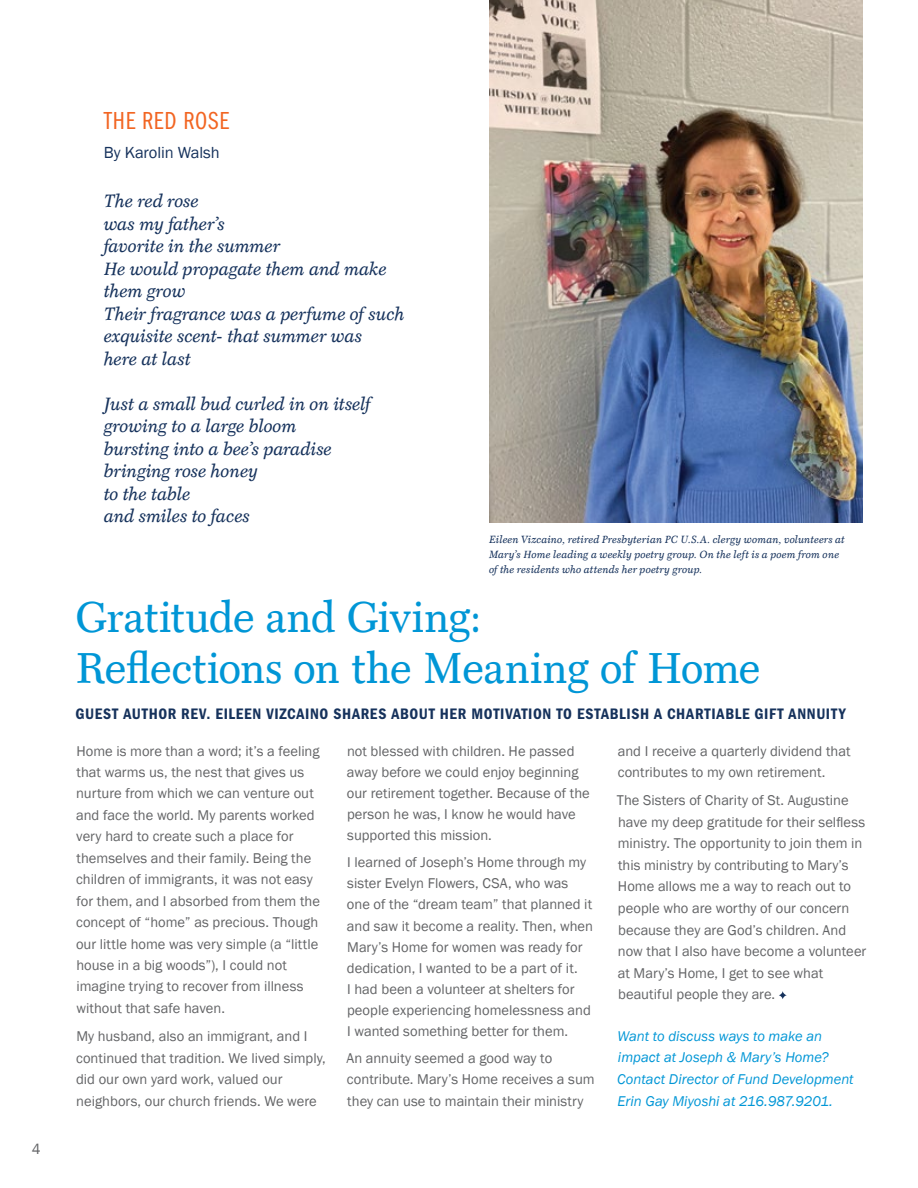
<style>
.page{position:relative;width:918px;height:1188px;background:#fff}
.page>*{position:absolute;margin:0;border:0;box-sizing:border-box;transform-origin:0 0}
.body_copy_1{font:43.5px/51px "Mt.Augustine Roman";letter-spacing:-.01em;color:#0096d6}
.body_copy_1-2{font:25.5px "Franklin Gothic Book Cmpr";letter-spacing:.03em;color:#f26522}
.anniversary_quoter{font:italic 18px "Mt.Augustine";letter-spacing:.01em;color:#16325c}
.body_copy_1-3{font:16.5px "Franklin Gothic";letter-spacing:-.005em;color:#16325c}
.body_copy_1-4{font:600 condensed 15.75px "Franklin Gothic";letter-spacing:.045em;color:#16325c}
.anniversary_quoter-2{font:15px "Franklin Gothic";color:#636466}
.body_copy_1-5{font:14.55px/21.5px "Franklin Gothic";color:#636466}
.body_copy_1-6{font:italic 14.55px/21.6px "Franklin Gothic";color:#0096d6}
.anniversary_quoter-3{font:italic 10.5px/15px "Mt.Augustine";letter-spacing:.03em;color:#16325c}
</style>
<div class="page">
<svg style="left:779px;top:991px;width:8px;height:8px"></svg>
<img style="left:489px;top:0;width:374px;height:523px">
<p class="anniversary_quoter-2" style="left:32px;top:1139px;width:10px">4</p>
<p class="body_copy_1-2" style="left:104px;top:107px;width:127px">THE RED ROSE</p>
<p class="body_copy_1-3" style="left:104px;top:142px;width:118px">By Karolin Walsh</p>
<p class="anniversary_quoter" style="left:104px;top:194px;width:96px">The red rose</p>
<p class="anniversary_quoter" style="left:104px;top:216px;width:122px">was my father’s</p>
<p class="anniversary_quoter" style="left:104px;top:239px;width:178px">favorite in the summer</p>
<p class="anniversary_quoter" style="left:104px;top:261px;width:284px">He would propagate them and make</p>
<p class="anniversary_quoter" style="left:104px;top:284px;width:83px">them grow</p>
<p class="anniversary_quoter" style="left:104px;top:306px;width:302px">Their fragrance was a perfume of such</p>
<p class="anniversary_quoter" style="left:104px;top:329px;width:260px">exquisite scent- that summer was</p>
<p class="anniversary_quoter" style="left:104px;top:351px;width:88px">here at last</p>
<p class="anniversary_quoter" style="left:104px;top:396px;width:268px">Just a small bud curled in on itself</p>
<p class="anniversary_quoter" style="left:104px;top:419px;width:194px">growing to a large bloom</p>
<p class="anniversary_quoter" style="left:104px;top:441px;width:229px">bursting into a bee’s paradise</p>
<p class="anniversary_quoter" style="left:104px;top:464px;width:156px">bringing rose honey</p>
<p class="anniversary_quoter" style="left:104px;top:486px;width:88px">to the table</p>
<p class="anniversary_quoter" style="left:104px;top:509px;width:147px">and smiles to faces</p>
<p class="anniversary_quoter-3" style="left:489px;top:533px;width:357px">Eileen Vizcaino, retired Presbyterian PC U.S.A. clergy woman, volunteers at<br>Mary’s Home leading a weekly poetry group. On the left is a poem from one of the residents who attends her poetry group.</p>
<p class="body_copy_1" style="left:76px;top:593px;width:686px">Gratitude and Giving:<br>Reflections on the Meaning of Home</p>
<p class="body_copy_1-4" style="left:76px;top:705px;width:772px">GUEST AUTHOR REV. EILEEN VIZCAINO SHARES ABOUT HER MOTIVATION TO ESTABLISH A CHARTIABLE GIFT ANNUITY</p>
<p class="body_copy_1-5" style="left:76px;top:740px;width:245px">Home is more than a word; it’s a feeling that warms us, the nest that gives us nurture from which we can venture out and face the world. My parents worked very hard to create such a place for themselves and their family. Being the children of immigrants, it was not easy for them, and I absorbed from them the concept of “home” as precious. Though our little home was very simple (a “little house in a big woods”), I could not imagine trying to recover from illness without that safe haven.</p>
<p class="body_copy_1-5" style="left:76px;top:1026px;width:251px">My husband, also an immigrant, and I continued that tradition. We lived simply, did our own yard work, valued our neighbors, our church friends. We were</p>
<p class="body_copy_1-5" style="left:347px;top:740px;width:244px;line-height:21px">not blessed with children. He passed away before we could enjoy beginning our retirement together. Because of the person he was, I know he would have supported this mission.</p>
<p class="body_copy_1-5" style="left:347px;top:852px;width:248px;line-height:21px">I learned of Joseph’s Home through my sister Evelyn Flowers, CSA, who was one of the “dream team” that planned it and saw it become a reality. Then, when Mary’s Home for women was ready for dedication, I wanted to be a part of it.<br>I had been a volunteer at shelters for people experiencing homelessness and I wanted something better for them.</p>
<p class="body_copy_1-5" style="left:346px;top:1048px;width:250px;line-height:21px">An annuity seemed a good way to contribute. Mary’s Home receives a sum they can use to maintain their ministry</p>
<p class="body_copy_1-5" style="left:618px;top:740px;width:234px">and I receive a quarterly dividend that contributes to my own retirement.</p>
<p class="body_copy_1-5" style="left:617px;top:790px;width:251px">The Sisters of Charity of St. Augustine have my deep gratitude for their selfless ministry. The opportunity to join them in this ministry by contributing to Mary’s Home allows me a way to reach out to people who are worthy of our concern because they are God’s children. And now that I also have become a volunteer at Mary’s Home, I get to see what beautiful people they are.</p>
<p class="body_copy_1-6" style="left:617px;top:1026px;width:238px">Want to discuss ways to make an impact at Joseph &amp; Mary’s Home?<br>Contact Director of Fund Development Erin Gay Miyoshi at 216.987.9201.</p>
</div>
